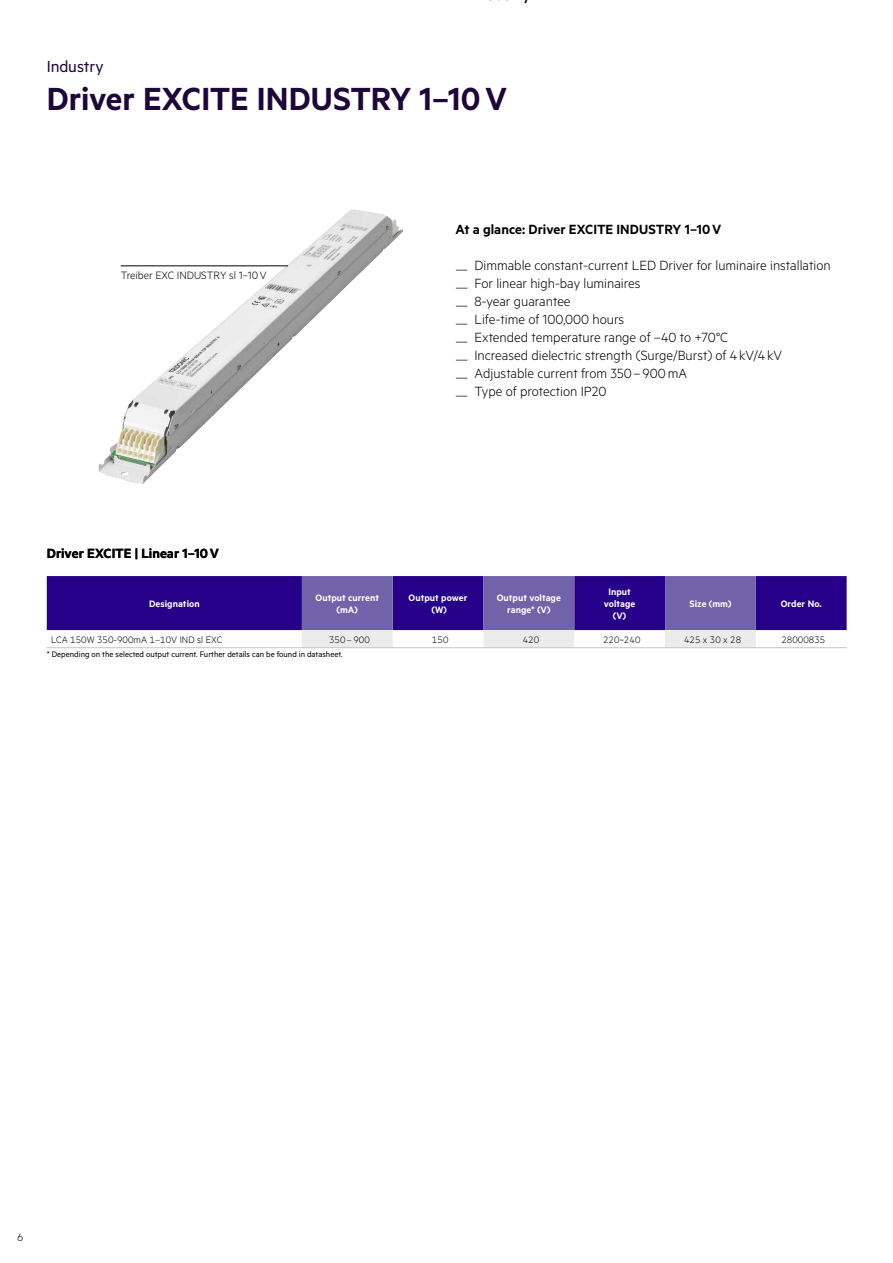
<style>
.page{position:relative;width:893px;height:1263px;background:#fff}
.page>*{position:absolute;margin:0;border:0;box-sizing:border-box;transform-origin:0 0}
.t1{font:600 36px "Metric";color:#1f063a}
.t2{font:18px "Metric";letter-spacing:-.005em;color:#1f063a}
.t3{font:300 15px "Metric";color:#000}
.t4{font:600 15px "Metric";letter-spacing:.005em;color:#000}
.t5{font:300 12px "Metric";color:#000}
.t6{font:600 10.5px/12px "Metric";letter-spacing:.005em;color:#fff;text-align:center}
.t7{font:300 10.5px "Metric";letter-spacing:.005em;color:#000}
.t8{font:9px "Metric";color:#000}
</style>
<div class="page">
<img style="left:99px;top:209px;width:304px;height:275px">
<hr style="left:121px;top:266px;width:167px;height:1px;background:#000">
<svg style="left:47px;top:576px;width:800px;height:71px;background:#6c55ac"></svg>
<hr style="left:47px;top:647px;width:255px;height:1px;background:#c5c6c6">
<hr style="left:393px;top:647px;width:90px;height:1px;background:#c5c6c6">
<hr style="left:574px;top:647px;width:91px;height:1px;background:#c5c6c6">
<hr style="left:756px;top:647px;width:91px;height:1px;background:#c5c6c6">
<hr style="left:483px;top:647px;width:91px;height:1px;background:#c5c6c6">
<hr style="left:665px;top:647px;width:91px;height:1px;background:#c5c6c6">
<hr style="left:302px;top:647px;width:91px;height:1px;background:#c5c6c6">
<p class="t2" style="left:47px;top:56px;width:58px">Industry</p>
<h1 class="t1" style="left:47px;top:77px;width:462px">Driver EXCITE INDUSTRY 1–10V</h1>
<p class="t5" style="left:121px;top:268px;width:148px">Treiber EXC INDUSTRY sl 1–10V</p>
<p class="t4" style="left:47px;top:544px;width:174px">Driver EXCITE | Linear 1–10V</p>
<p class="t4" style="left:455px;top:220px;width:267px">At a glance: Driver EXCITE INDUSTRY 1–10V</p>
<p class="t3" style="left:455px;top:257px;width:377px">— Dimmable constant-current LED Driver for luminaire installation</p>
<p class="t3" style="left:455px;top:275px;width:187px">— For linear high-bay luminaires</p>
<p class="t3" style="left:455px;top:293px;width:117px">— 8-year guarantee</p>
<p class="t3" style="left:455px;top:311px;width:170px">— Life-time of 100,000 hours</p>
<p class="t3" style="left:455px;top:329px;width:274px">— Extended temperature range of –40 to +70°C</p>
<p class="t3" style="left:455px;top:347px;width:328px">— Increased dielectric strength (Surge/Burst) of 4 kV/4kV</p>
<p class="t3" style="left:455px;top:365px;width:233px">— Adjustable current from 350– 900mA</p>
<p class="t3" style="left:455px;top:383px;width:153px">— Type of protection IP20</p>
<p class="t6" style="left:149px;top:597px;width:52px">Designation</p>
<p class="t6" style="left:316px;top:591px;width:65px">Output current (mA)</p>
<p class="t6" style="left:409px;top:591px;width:60px">Output power (W)</p>
<p class="t6" style="left:497px;top:591px;width:66px">Output voltage range* (V)</p>
<p class="t6" style="left:604px;top:585px;width:33px">Input voltage (V)</p>
<p class="t6" style="left:689px;top:597px;width:44px">Size (mm)</p>
<p class="t6" style="left:781px;top:597px;width:42px">Order No.</p>
<p class="t7" style="left:51px;top:633px;width:173px">LCA 150W 350-900mA 1–10V IND sl EXC</p>
<p class="t7" style="left:329px;top:633px;width:42px">350 – 900</p>
<p class="t7" style="left:432px;top:633px;width:18px">150</p>
<p class="t7" style="left:523px;top:633px;width:18px">420</p>
<p class="t7" style="left:603px;top:633px;width:39px">220~240</p>
<p class="t7" style="left:684px;top:633px;width:59px">425 x 30 x 28</p>
<p class="t7" style="left:781px;top:633px;width:46px">28000835</p>
<p class="t8" style="left:47px;top:649px;width:297px">* Depending on the selected output current. Further details can be found in datasheet.</p>
<p class="t5" style="left:17px;top:1230px;width:8px">6</p>
</div>
